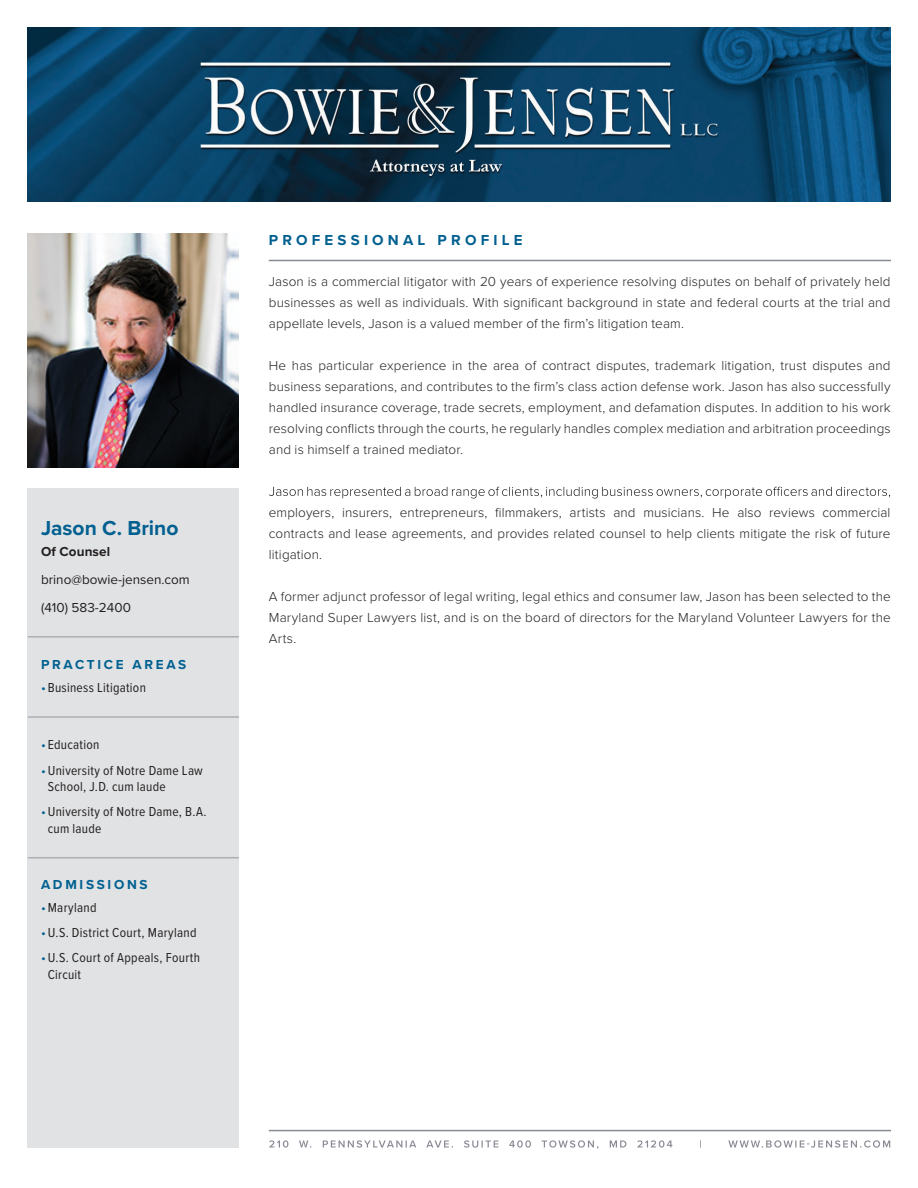
<style>
.page{position:relative;width:918px;height:1188px;background:#fff}
.page>*{position:absolute;margin:0;border:0;box-sizing:border-box;transform-origin:0 0}
.t1{font:700 21px "Proxima Nova";color:#006090}
.t2{font:700 15px "Proxima Nova";letter-spacing:.28em;color:#006090}
.t3{font:300 13.5px/21px "Proxima Nova";letter-spacing:.01em;color:#221f1f;text-align:justify}
.t4{font:13.5px/16.5px "Proxima Nova Cond";letter-spacing:.02em;color:#221f1f}
.t5{font:13.5px/28.2px "Proxima Nova";color:#221f1f}
.t6{font:700 13.5px "Proxima Nova";letter-spacing:.2em;color:#006090}
.t7{font:700 13.5px "Proxima Nova";letter-spacing:.01em;color:#221f1f}
.s1{color:#006090}
</style>
<div class="page">
<img style="left:27px;top:27px;width:864px;height:175px">
<hr style="left:269px;top:1130px;width:622px;height:1px;background:#888b93">
<svg style="left:269px;top:1140px;width:621px;height:9px"></svg>
<svg style="left:269px;top:487px;width:621px;height:12px"></svg>
<hr style="left:269px;top:260px;width:622px;height:1px;background:#888b93">
<div style="left:27px;top:488px;width:212px;height:660px;background:#e1e2e4"></div>
<img style="left:27px;top:233px;width:212px;height:234px">
<hr style="left:28px;top:636px;width:211px;height:2px;background:#888b93">
<hr style="left:28px;top:716px;width:211px;height:2px;background:#888b93">
<hr style="left:28px;top:857px;width:211px;height:1px;background:#888b93">
<h1 class="t1" style="left:41px;top:512px;width:139px">Jason C. Brino</h1>
<p class="t7" style="left:41px;top:541px;width:71px">Of Counsel</p>
<p class="t5" style="left:41px;top:565px;width:150px">brino@bowie-jensen.com (410) 583-2400</p>
<p class="t6" style="left:41px;top:655px;width:147px">PRACTICE AREAS</p>
<p class="t4" style="left:41px;top:679px;width:106px"><span class="s1">•</span> Business Litigation</p>
<p class="t4" style="left:41px;top:736px;width:60px"><span class="s1">•</span> Education</p>
<p class="t4" style="left:48px;top:761px;width:157px;text-indent:-7px"><span class="s1">•</span>University of Notre Dame Law<br>School, J.D. cum laude</p>
<p class="t4" style="left:48px;top:803px;width:160px;text-indent:-7px"><span class="s1">•</span>University of Notre Dame, B.A. cum laude</p>
<p class="t6" style="left:41px;top:874px;width:108px">ADMISSIONS</p>
<p class="t4" style="left:41px;top:899px;width:57px"><span class="s1">•</span>Maryland</p>
<p class="t4" style="left:41px;top:924px;width:157px"><span class="s1">•</span>U.S. District Court, Maryland</p>
<p class="t4" style="left:48px;top:949px;width:154px;text-indent:-7px"><span class="s1">•</span>U.S. Court of Appeals, Fourth<br>Circuit</p>
<p class="t2" style="left:269px;top:229px;width:255px">PROFESSIONAL PROFILE</p>
<p class="t3" style="left:269px;top:270px;width:623px">Jason is a commercial litigator with 20 years of experience resolving disputes on behalf of privately held businesses as well as individuals. With significant background in state and federal courts at the trial and appellate levels, Jason is a valued member of the firm’s litigation team.</p>
<p class="t3" style="left:269px;top:354px;width:623px">He has particular experience in the area of contract disputes, trademark litigation, trust disputes and business separations, and contributes to the firm’s class action defense work. Jason has also successfully handled insurance coverage, trade secrets, employment, and defamation disputes. In addition to his work resolving conflicts through the courts, he regularly handles complex mediation and arbitration proceedings and is himself a trained mediator.</p>
<p class="t3" style="left:269px;top:501px;width:623px">employers, insurers, entrepreneurs, filmmakers, artists and musicians. He also reviews commercial contracts and lease agreements, and provides related counsel to help clients mitigate the risk of future litigation.</p>
<p class="t3" style="left:269px;top:585px;width:624px">A former adjunct professor of legal writing, legal ethics and consumer law, Jason has been selected to the Maryland Super Lawyers list, and is on the board of directors for the Maryland Volunteer Lawyers for the Arts.</p>
</div>
